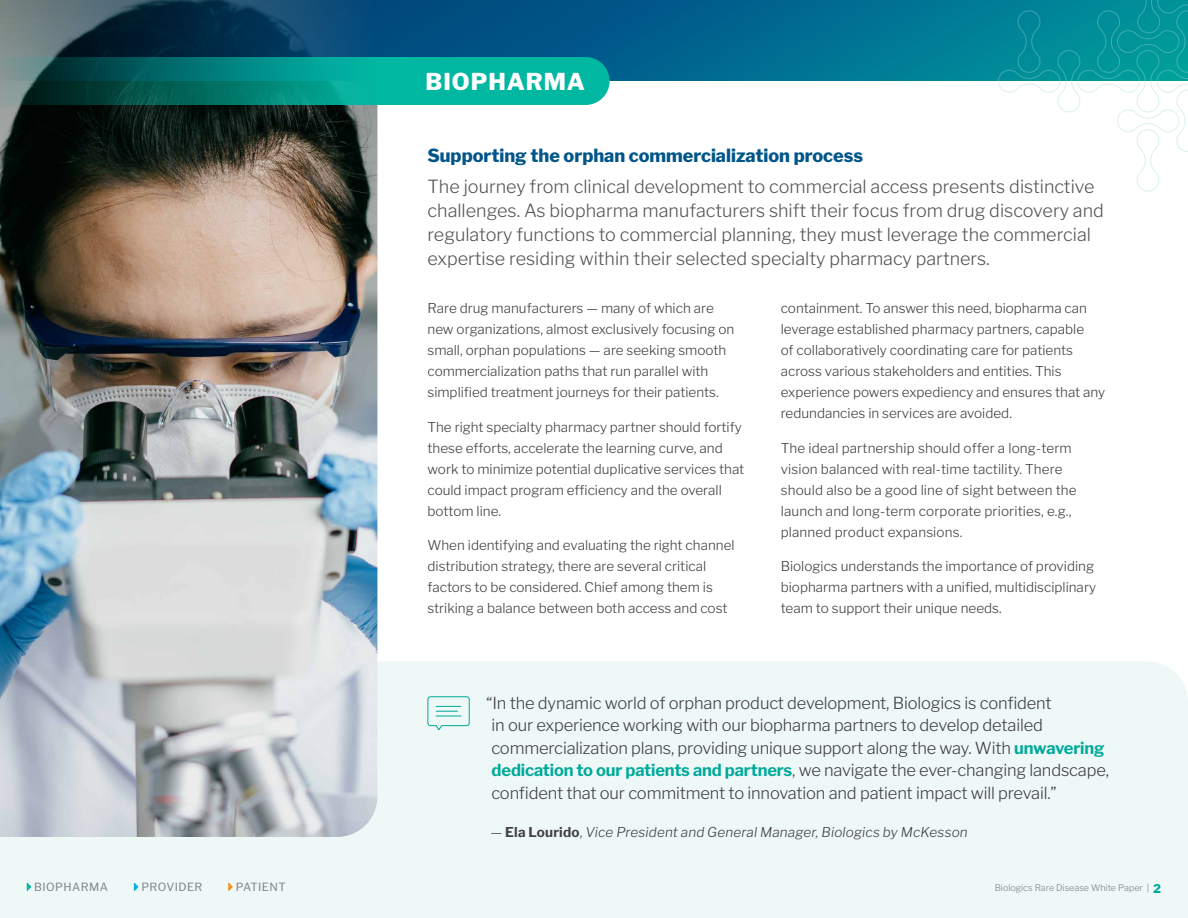
<style>
.page{position:relative;width:1188px;height:918px;background:#fff}
.page>*{position:absolute;margin:0;border:0;box-sizing:border-box;transform-origin:0 0}
.t1{font:800 23.1px "Libre Franklin";letter-spacing:.04em;color:#fff}
.t2{font:300 18px/24px "Libre Franklin";color:#565659}
.t3{font:800 18px "Libre Franklin";color:#005689}
.t4{font:300 16.5px/22.5px "Libre Franklin";letter-spacing:-.01em;color:#414042}
.t5{font:300 13.5px/21px "Libre Franklin";color:#414042}
.t6{font:italic 300 13.5px "Libre Franklin";letter-spacing:.01em;color:#414042}
.t7{font:11.25px "Libre Franklin";letter-spacing:.04em;color:#808285}
.t8{font:300 9px "Libre Franklin";color:#808285}
.s1{font-weight:700;color:#00a99b}
.s2{font-style:normal}
.s3{font-weight:700;font-style:normal}
.s4{font-weight:800;font-size:12px;color:#00a99b}
</style>
<div class="page">
<div style="left:0;top:662px;width:1188px;height:256px;background:#eef8f6"></div>
<img style="left:0;top:105px;width:377px;height:732px">
<svg style="left:0;top:0;width:998px;height:81px;background:#0a5b7e"></svg>
<svg style="left:0;top:57px;width:421px;height:48px;background:#0c7970"></svg>
<div style="left:402px;top:57px;width:208px;height:48px;background:#00b7a2;border-radius:24px"></div>
<svg style="left:427px;top:696px;width:43px;height:35px;background:#ccece8"></svg>
<svg style="left:998px;top:0;width:190px;height:192px"></svg>
<svg style="left:27px;top:882px;width:4px;height:9px"></svg>
<svg style="left:134px;top:882px;width:5px;height:9px"></svg>
<svg style="left:228px;top:882px;width:5px;height:9px"></svg>
<h1 class="t1" style="left:426px;top:63px;width:161px">BIOPHARMA</h1>
<h2 class="t3" style="left:428px;top:142px;width:437px">Supporting the orphan commercialization process</h2>
<p class="t2" style="left:428px;top:173px;width:678px">The journey from clinical development to commercial access presents distinctive challenges. As biopharma manufacturers shift their focus from drug discovery and regulatory functions to commercial planning, they must leverage the commercial expertise residing within their selected specialty pharmacy partners.</p>
<p class="t5" style="left:428px;top:296px;width:308px">Rare drug manufacturers — many of which are new organizations, almost exclusively focusing on small, orphan populations — are seeking smooth commercialization paths that run parallel with simplified treatment journeys for their patients.</p>
<p class="t5" style="left:428px;top:415px;width:318px">The right specialty pharmacy partner should fortify these efforts, accelerate the learning curve, and work to minimize potential duplicative services that could impact program efficiency and the overall bottom line.</p>
<p class="t5" style="left:428px;top:534px;width:309px">When identifying and evaluating the right channel distribution strategy, there are several critical factors to be considered. Chief among them is striking a balance between both access and cost</p>
<p class="t5" style="left:781px;top:297px;width:326px">containment. To answer this need, biopharma can leverage established pharmacy partners, capable<br>of collaboratively coordinating care for patients across various stakeholders and entities. This experience powers expediency and ensures that any redundancies in services are avoided.</p>
<p class="t5" style="left:781px;top:436px;width:297px">The ideal partnership should offer a long-term vision balanced with real-time tactility. There should also be a good line of sight between the launch and long-term corporate priorities, e.g., planned product expansions.</p>
<p class="t5" style="left:781px;top:555px;width:317px">Biologics understands the importance of providing biopharma partners with a unified, multidisciplinary team to support their unique needs.</p>
<p class="t4" style="left:491px;top:690px;width:619px;text-indent:-5px">“In the dynamic world of orphan product development, Biologics is confident<br>in our experience working with our biopharma partners to develop detailed commercialization plans, providing unique support along the way. With <span class="s1">unwavering dedication to our patients and partners</span>, we navigate the ever-changing landscape, confident that our commitment to innovation and patient impact will prevail.”</p>
<p class="t6" style="left:491px;top:822px;width:479px"><span class="s2">—</span> <span class="s3">Ela Lourido</span><span class="s2">,</span> Vice President and General Manager, Biologics by McKesson</p>
<p class="t7" style="left:34px;top:878px;width:75px">BIOPHARMA</p>
<p class="t7" style="left:141px;top:878px;width:62px">PROVIDER</p>
<p class="t7" style="left:236px;top:878px;width:51px">PATIENT</p>
<p class="t8" style="left:995px;top:881px;width:168px">Biologics Rare Disease White Paper | <span class="s4">2</span></p>
</div>
